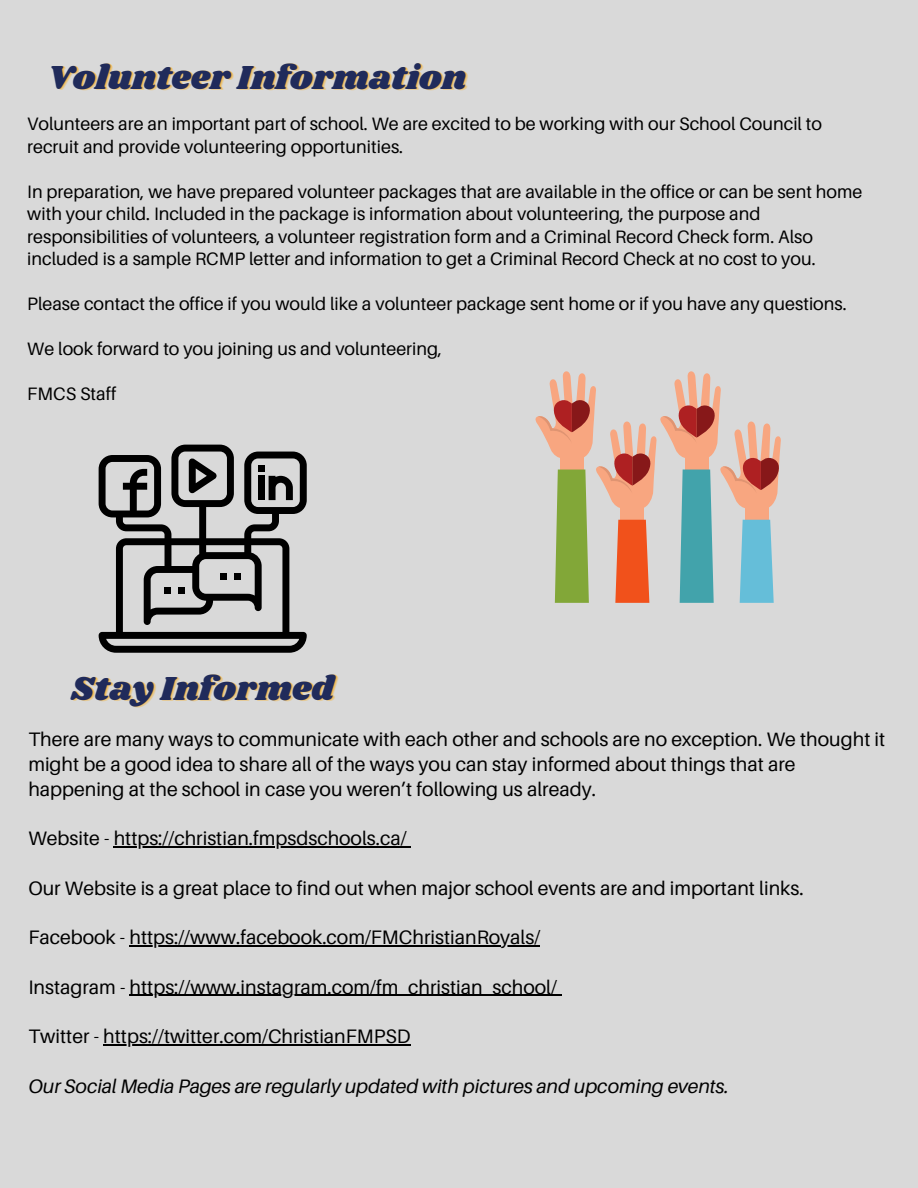
<style>
.page{position:relative;width:918px;height:1188px;background:#d9d9d9}
.page>*{position:absolute;margin:0;border:0;box-sizing:border-box;transform-origin:0 0}
.t1{font:34.5px "Shrikhand";color:#202b5b}
.t2{font:19.5px/24.8px "Aileron";color:#000}
.t3{font:italic 19.5px "Aileron";color:#000}
.t4{font:18px/22.5px "Aileron";color:#000}
</style>
<div class="page">
<svg style="left:535px;top:371px;width:246px;height:232px"></svg>
<svg style="left:99px;top:445px;width:208px;height:208px"></svg>
<div style="left:165px;top:587px;width:6px;height:7px;background:#000"></div>
<div style="left:178px;top:587px;width:7px;height:7px;background:#000"></div>
<div style="left:220px;top:573px;width:7px;height:7px;background:#000"></div>
<div style="left:234px;top:573px;width:7px;height:7px;background:#000"></div>
<hr style="left:114px;top:846px;width:293px;height:1px;background:#000">
<hr style="left:129px;top:945px;width:411px;height:1px;background:#000">
<hr style="left:130px;top:995px;width:427px;height:1px;background:#000">
<hr style="left:103px;top:1044px;width:308px;height:1px;background:#000">
<h1 class="t1" style="left:48px;top:53px;width:420px">Volunteer Information</h1>
<p class="t4" style="left:27px;top:112px;width:796px">Volunteers are an important part of school. We are excited to be working with our School Council to recruit and provide volunteering opportunities.</p>
<p class="t4" style="left:27px;top:180px;width:837px">In preparation, we have prepared volunteer packages that are available in the office or can be sent home with your child. Included in the package is information about volunteering, the purpose and responsibilities of volunteers, a volunteer registration form and a Criminal Record Check form. Also included is a sample RCMP letter and information to get a Criminal Record Check at no cost to you.</p>
<p class="t4" style="left:27px;top:292px;width:821px">Please contact the office if you would like a volunteer package sent home or if you have any questions.</p>
<p class="t4" style="left:27px;top:337px;width:416px">We look forward to you joining us and volunteering,</p>
<p class="t4" style="left:27px;top:382px;width:90px">FMCS Staff</p>
<h1 class="t1" style="left:71px;top:664px;width:265px">Stay Informed</h1>
<p class="t2" style="left:28px;top:727px;width:859px">There are many ways to communicate with each other and schools are no exception. We thought it might be a good idea to share all of the ways you can stay informed about things that are happening at the school in case you weren’t following us already.</p>
<p class="t2" style="left:28px;top:826px;width:380px">Website - https://christian.fmpsdschools.ca/</p>
<p class="t2" style="left:28px;top:875px;width:777px">Our Website is a great place to find out when major school events are and important links.</p>
<p class="t2" style="left:28px;top:925px;width:513px">Facebook - https://www.facebook.com/FMChristianRoyals/</p>
<p class="t2" style="left:28px;top:974px;width:530px">Instagram - https://www.instagram.com/fm_christian_school/</p>
<p class="t2" style="left:28px;top:1024px;width:384px">Twitter - https://twitter.com/ChristianFMPSD</p>
<p class="t3" style="left:28px;top:1074px;width:702px">Our Social Media Pages are regularly updated with pictures and upcoming events.</p>
</div>
